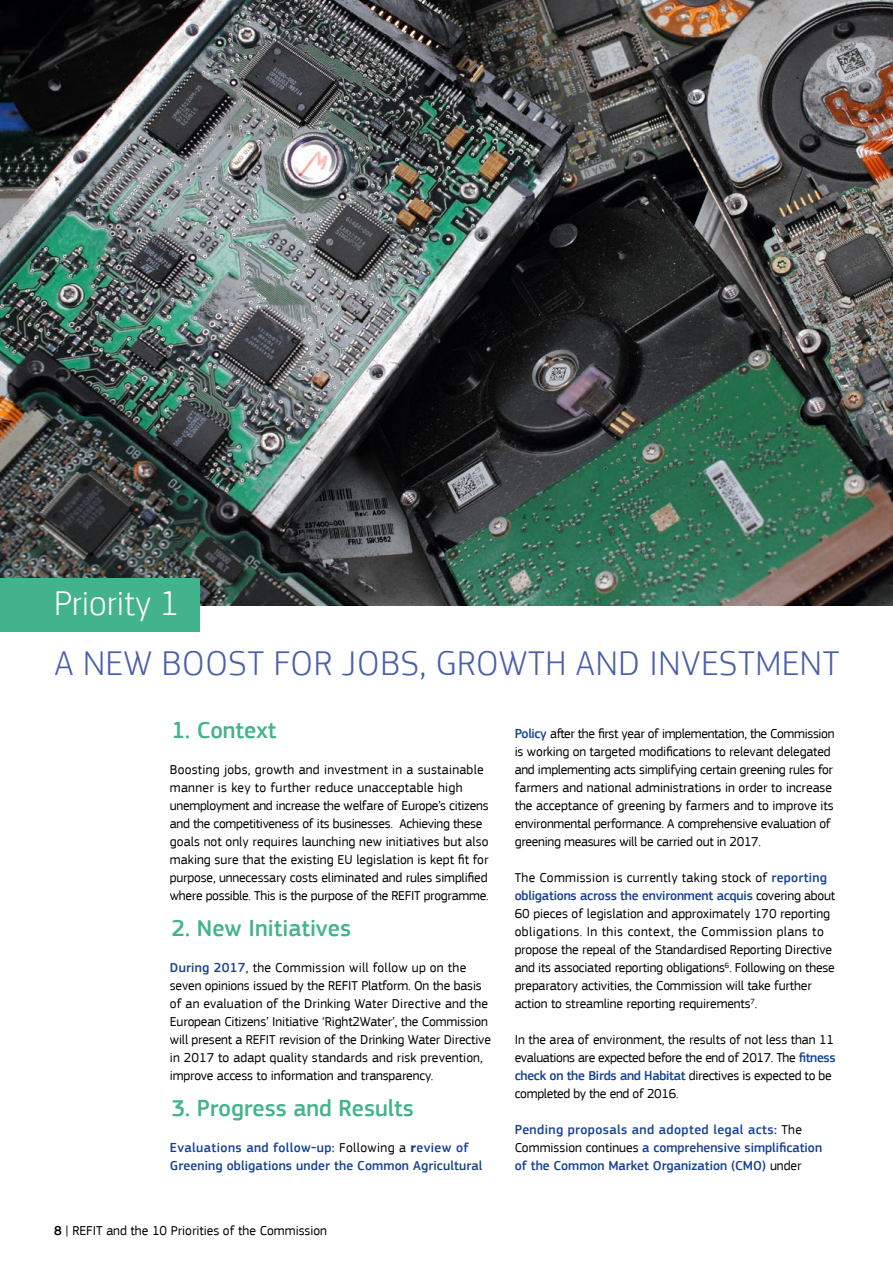
<style>
.page{position:relative;width:893px;height:1263px;background:#fff}
.page>*{position:absolute;margin:0;border:0;box-sizing:border-box;transform-origin:0 0}
.t1{font:300 36px "EC Square Sans Pro";letter-spacing:.02em;color:#495fa9}
.t2{font:300 36px "EC Square Sans Pro";color:#fff}
.t3{font:500 24px "EC Square Sans Pro";color:#43b38d}
.t4{font:13.5px/18px "EC Square Sans Pro";letter-spacing:-.01em;color:#000}
.t5{font:500 13.5px/18px "EC Square Sans Pro";letter-spacing:.01em;color:#164194}
.s1{font-weight:500;color:#164194}
.s2{font-weight:400;color:#000}
.s3{font-weight:700}
.s4{font-weight:500}
</style>
<div class="page">
<img style="left:0;top:0;width:893px;height:606px">
<div style="left:0;top:578px;width:199px;height:53px;background:#43b38d"></div>
<h1 class="t2" style="left:54px;top:582px;width:127px">Priority 1</h1>
<h1 class="t1" style="left:54px;top:642px;width:787px">A NEW BOOST FOR JOBS, GROWTH AND INVESTMENT</h1>
<h2 class="t3" style="left:171px;top:716px;width:106px">1. Context</h2>
<p class="t4" style="left:170px;top:761px;width:320px">Boosting jobs, growth and investment in a sustainable manner is key to further reduce unacceptable high unemployment and increase the welfare of Europe’s citizens and the competitiveness of its businesses. Achieving these goals not only requires launching new initiatives but also making sure that the existing EU legislation is kept fit for purpose, unnecessary costs eliminated and rules simplified where possible. This is the purpose of the REFIT programme.</p>
<h2 class="t3" style="left:171px;top:914px;width:181px">2. New Initiatives</h2>
<p class="t4" style="left:170px;top:959px;width:323px"><span class="s1">During 2017</span>, the Commission will follow up on the seven opinions issued by the REFIT Platform. On the basis of an evaluation of the Drinking Water Directive and the European Citizens’ Initiative ‘Right2Water’, the Commission will present a REFIT revision of the Drinking Water Directive in 2017 to adapt quality standards and risk prevention, improve access to information and transparency.</p>
<h2 class="t3" style="left:171px;top:1094px;width:244px">3. Progress and Results</h2>
<p class="t5" style="left:170px;top:1139px;width:314px">Evaluations and follow-up: <span class="s2">Following a</span> <span class="s3">r</span>eview of<br>Greening obligations under the Common Agricultural</p>
<p class="t4" style="left:54px;top:1222px;width:275px"><span class="s4">8</span> | REFIT and the 10 Priorities of the Commission</p>
<p class="t4" style="left:515px;top:725px;width:321px"><span class="s1">Policy</span> after the first year of implementation, the Commission is working on targeted modifications to relevant delegated and implementing acts simplifying certain greening rules for farmers and national administrations in order to increase the acceptance of greening by farmers and to improve its environmental performance. A comprehensive evaluation of greening measures will be carried out in 2017.</p>
<p class="t4" style="left:515px;top:869px;width:322px">The Commission is currently taking stock of <span class="s1">reporting obligations across the environment acquis</span> covering about 60 pieces of legislation and approximately 170 reporting obligations. In this context, the Commission plans to propose the repeal of the Standardised Reporting Directive and its associated reporting obligations<sup>6</sup>. Following on these preparatory activities, the Commission will take further action to streamline reporting requirements<sup>7</sup>.</p>
<p class="t4" style="left:515px;top:1031px;width:322px">In the area of environment, the results of not less than 11 evaluations are expected before the end of 2017. The <span class="s1">fitness check on the Birds and Habitat</span> directives is expected to be completed by the end of 2016.</p>
<p class="t5" style="left:515px;top:1121px;width:309px">Pending proposals and adopted legal acts: <span class="s2">The<br>Commission continues</span> a comprehensive simplification of the Common Market Organization (CMO) <span class="s2">under</span></p>
</div>
